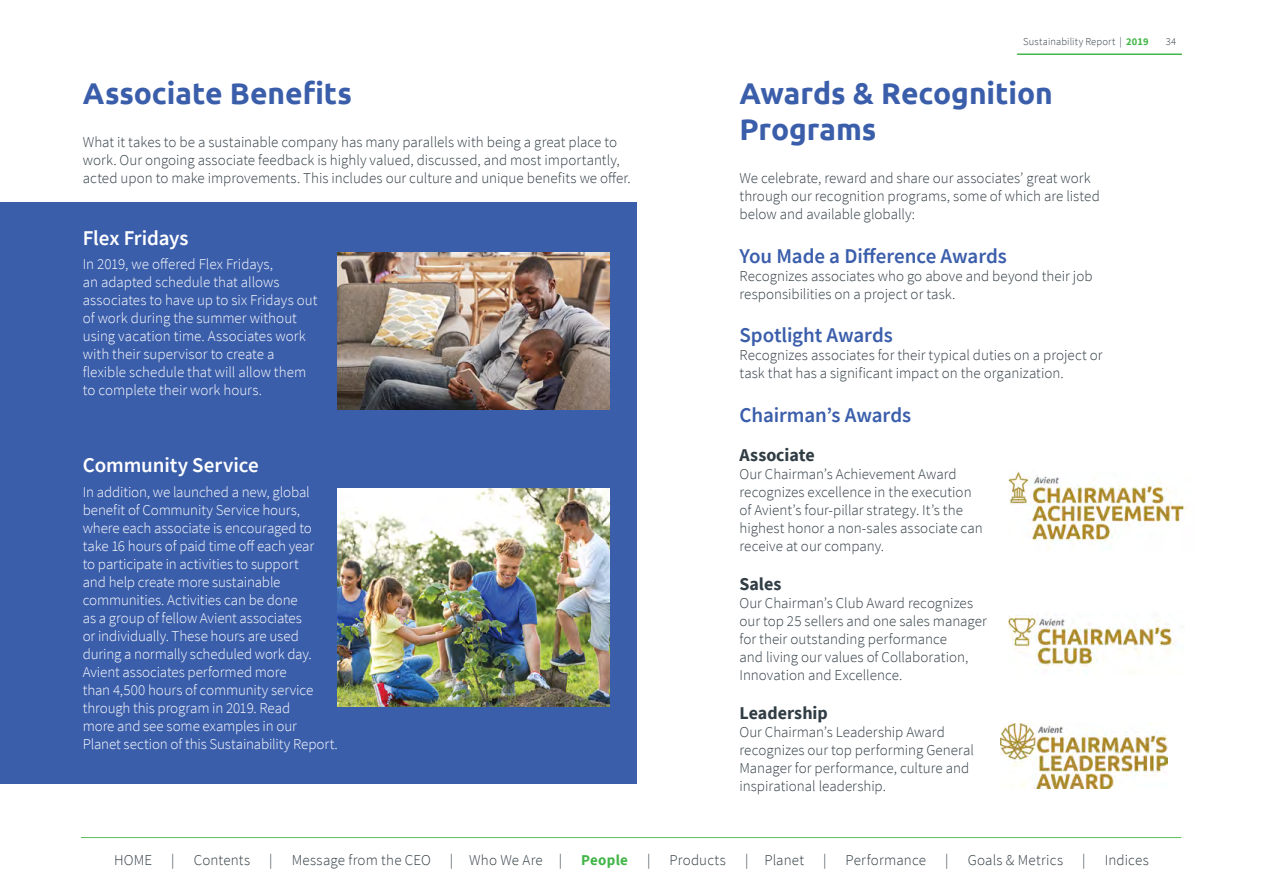
<style>
.page{position:relative;width:1263px;height:893px;background:#fff}
.page>*{position:absolute;margin:0;border:0;box-sizing:border-box;transform-origin:0 0}
.Heading{font:700 30px/36px "Ubuntu";letter-spacing:-.005em;color:#3b5eab}
.subhead{font:600 21px "Source Sans Pro";letter-spacing:-.005em;color:#3b5eab}
.main_copy{font:600 21px "Source Sans Pro";letter-spacing:-.005em;color:#fff}
.subhead-2{font:600 21px "Source Sans Pro";letter-spacing:-.01em;color:#fff}
.main_copy-2{font:700 18px "Source Sans Pro";color:#313d44}
.main_copy-3{font:300 15px/18px "Source Sans Pro";color:#313d44}
.main_copy-4{font:300 15px/18px "Source Sans Pro";letter-spacing:-.005em;color:#fff}
.t1{font:700 15px "Source Sans Pro";letter-spacing:.015em;color:#43b649}
.t2{font:300 10.5px "Source Sans Pro";letter-spacing:.015em;color:#313d44}
.s1{font-weight:700;color:#43b649}
</style>
<div class="page">
<div style="left:0;top:202px;width:637px;height:582px;background:#3b5eab"></div>
<img style="left:338px;top:253px;width:272px;height:157px">
<img style="left:338px;top:488px;width:272px;height:218px">
<img style="left:1008px;top:472px;width:180px;height:79px">
<img style="left:1008px;top:615px;width:166px;height:57px">
<img style="left:1000px;top:724px;width:168px;height:64px">
<hr style="left:81px;top:837px;width:1100px;height:1px;background:#43b649">
<hr style="left:1017px;top:53px;width:165px;height:2px;background:#43b649">
<p class="Heading" style="left:83px;top:75px;width:271px">Associate Benefits</p>
<p class="main_copy-3" style="left:83px;top:133px;width:550px">What it takes to be a sustainable company has many parallels with being a great place to work. Our ongoing associate feedback is highly valued, discussed, and most importantly, acted upon to make improvements. This includes our culture and unique benefits we offer.</p>
<p class="subhead-2" style="left:83px;top:224px;width:107px">Flex Fridays</p>
<p class="main_copy-4" style="left:83px;top:255px;width:236px">In 2019, we offered Flex Fridays,<br>an adapted schedule that allows associates to have up to six Fridays out of work during the summer without using vacation time. Associates work with their supervisor to create a flexible schedule that will allow them to complete their work hours.</p>
<p class="main_copy" style="left:83px;top:451px;width:177px">Community Service</p>
<p class="main_copy-4" style="left:83px;top:483px;width:257px">In addition, we launched a new, global benefit of Community Service hours, where each associate is encouraged to take 16 hours of paid time off each year<br>to participate in activities to support<br>and help create more sustainable communities. Activities can be done<br>as a group of fellow Avient associates<br>or individually. These hours are used during a normally scheduled work day.<br>Avient associates performed more<br>than 4,500 hours of community service through this program in 2019. Read<br>more and see some examples in our Planet section of this Sustainability Report.</p>
<p class="t2" style="left:1023px;top:36px;width:127px">Sustainability Report | <span class="s1">2019</span></p>
<p class="t2" style="left:1166px;top:36px;width:12px">34</p>
<p class="Heading" style="left:739px;top:75px;width:315px">Awards &amp; Recognition<br>Programs</p>
<p class="main_copy-3" style="left:739px;top:169px;width:362px">We celebrate, reward and share our associates’ great work through our recognition programs, some of which are listed below and available globally:</p>
<p class="subhead" style="left:739px;top:242px;width:269px">You Made a Difference Awards</p>
<p class="main_copy-3" style="left:739px;top:267px;width:354px">Recognizes associates who go above and beyond their job responsibilities on a project or task.</p>
<p class="subhead" style="left:739px;top:321px;width:155px">Spotlight Awards</p>
<p class="main_copy-3" style="left:739px;top:346px;width:365px">Recognizes associates for their typical duties on a project or task that has a significant impact on the organization.</p>
<p class="subhead" style="left:739px;top:401px;width:173px">Chairman’s Awards</p>
<p class="main_copy-2" style="left:739px;top:442px;width:77px">Associate</p>
<p class="main_copy-3" style="left:739px;top:465px;width:245px">Our Chairman’s Achievement Award recognizes excellence in the execution of Avient’s four-pillar strategy. It’s the highest honor a non-sales associate can receive at our company.</p>
<p class="main_copy-2" style="left:739px;top:571px;width:43px">Sales</p>
<p class="main_copy-3" style="left:739px;top:594px;width:249px">Our Chairman’s Club Award recognizes our top 25 sellers and one sales manager for their outstanding performance<br>and living our values of Collaboration, Innovation and Excellence.</p>
<p class="main_copy-2" style="left:739px;top:700px;width:90px">Leadership</p>
<p class="main_copy-3" style="left:739px;top:723px;width:236px">Our Chairman’s Leadership Award recognizes our top performing General Manager for performance, culture and inspirational leadership.</p>
<p class="main_copy-3" style="left:114px;top:851px;width:40px">HOME</p>
<p class="main_copy-3" style="left:171px;top:851px;width:5px">|</p>
<p class="main_copy-3" style="left:194px;top:851px;width:58px">Contents</p>
<p class="main_copy-3" style="left:269px;top:851px;width:5px">|</p>
<p class="main_copy-3" style="left:292px;top:851px;width:141px">Message from the CEO</p>
<p class="main_copy-3" style="left:450px;top:851px;width:114px">| Who We Are |</p>
<p class="t1" style="left:581px;top:850px;width:48px">People</p>
<p class="main_copy-3" style="left:647px;top:851px;width:5px">|</p>
<p class="main_copy-3" style="left:669px;top:851px;width:58px">Products</p>
<p class="main_copy-3" style="left:745px;top:851px;width:60px">| Planet</p>
<p class="main_copy-3" style="left:823px;top:851px;width:5px">|</p>
<p class="main_copy-3" style="left:845px;top:851px;width:82px">Performance</p>
<p class="main_copy-3" style="left:945px;top:851px;width:5px">|</p>
<p class="main_copy-3" style="left:968px;top:851px;width:97px">Goals &amp; Metrics</p>
<p class="main_copy-3" style="left:1082px;top:851px;width:5px">|</p>
<p class="main_copy-3" style="left:1105px;top:851px;width:46px">Indices</p>
</div>
